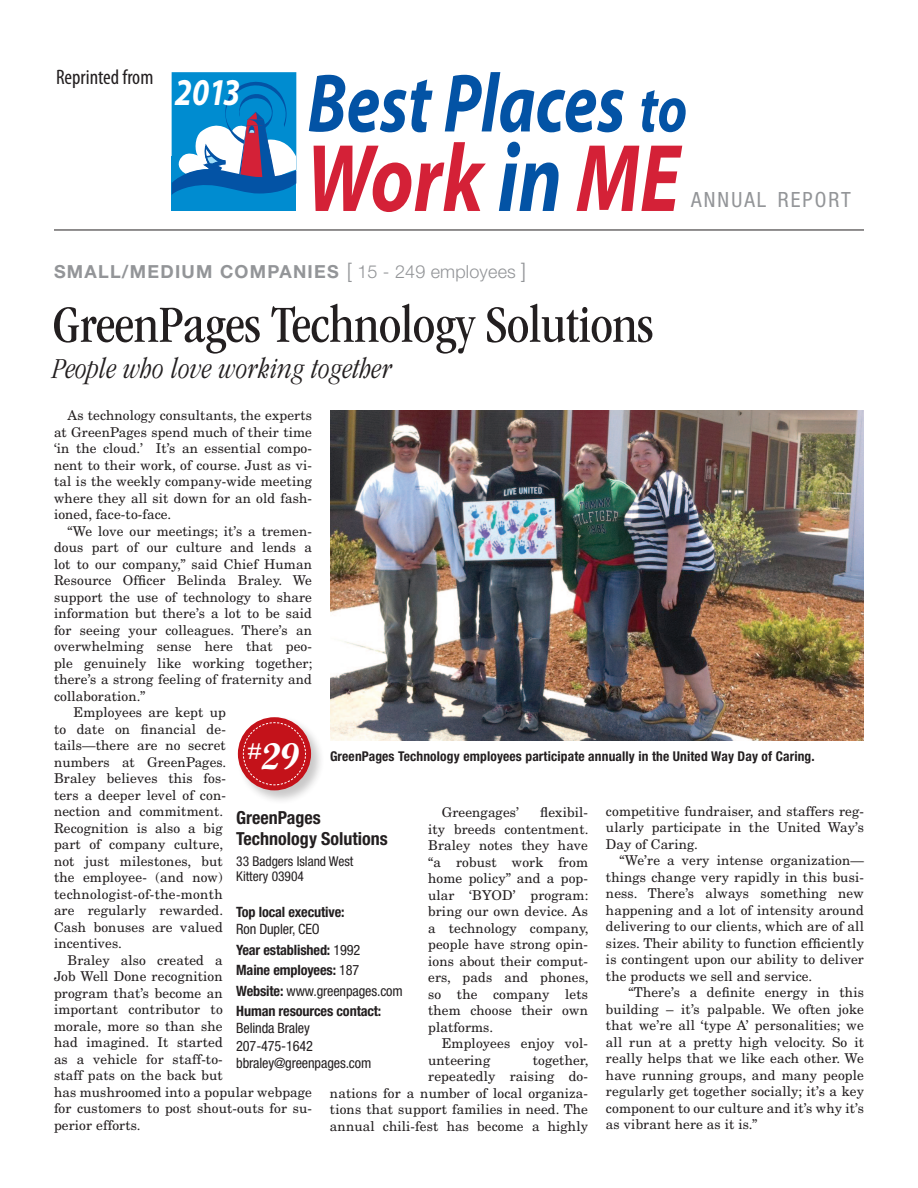
<style>
.page{position:relative;width:918px;height:1188px;background:#fff}
.page>*{position:absolute;margin:0;border:0;box-sizing:border-box;transform-origin:0 0}
.t1{font:condensed 54px "ITC Garamond Std";letter-spacing:-.01em;color:#231f20}
.t2{font:italic 700 38.1px "Myriad Pro";color:#fff;scale:.83 1}
.t3{font:700 37.5px "Script MT Std";color:#fff}
.t4{font:italic 300 condensed 30px "ITC Garamond Std";letter-spacing:.01em;color:#231f20}
.t5{font:condensed 21px "Myriad Pro";color:#231f20}
.t6{font:condensed 21px "Helvetica Neue LT Std";letter-spacing:.1em;color:#939598}
.t7{font:700 18px "Helvetica Neue LT Std";letter-spacing:.07em;color:#939598}
.t8{font:700 condensed 18px/21px "Helvetica Neue LT Std";color:#231f20}
.t9{font:700 condensed 14.25px/20.5px "Helvetica Neue LT Std";letter-spacing:-.01em;color:#231f20}
.t10{font:condensed 14.25px/17.2px "Helvetica Neue LT Std";letter-spacing:-.01em;color:#231f20}
.t11{font:13.5px/16.5px "New Century Schlbk LT Std";letter-spacing:.01em;color:#231f20;text-align:justify}
.t12{font:700 condensed 13.5px "Helvetica Neue LT Std";letter-spacing:.01em;color:#231f20}
.t13{font:condensed 13.5px/15px "Helvetica Neue LT Std";color:#231f20}
.s1{font-weight:300;font-size:21px}
.s2{font-weight:300}
.s3{font-weight:400}
</style>
<div class="page">
<svg style="left:499px;top:142px;width:60px;height:69px"></svg>
<svg style="left:577px;top:146px;width:105px;height:65px"></svg>
<svg style="left:445px;top:72px;width:179px;height:60px"></svg>
<svg style="left:641px;top:90px;width:45px;height:42px"></svg>
<svg style="left:314px;top:142px;width:172px;height:70px"></svg>
<svg style="left:309px;top:75px;width:124px;height:57px"></svg>
<div style="left:172px;top:156px;width:124px;height:55px;background:#008cd0"></div>
<svg style="left:172px;top:72px;width:124px;height:123px"></svg>
<hr style="left:54px;top:230px;width:810px;height:1px;background:#231f20">
<img style="left:330px;top:410px;width:534px;height:331px">
<div style="left:236px;top:715px;width:90px;height:90px;background:#231f20;opacity:.25"></div>
<div style="left:238px;top:717px;width:73px;height:73px;background:#c4121a;border-radius:50%"></div>
<svg style="left:243px;top:722px;width:63px;height:64px"></svg>
<h3 class="t5" style="left:56px;top:65px;width:99px">Reprinted from</h3>
<h2 class="t2" style="left:175px;top:71px;width:80px">2013</h2>
<h3 class="t7" style="left:54px;top:261px;width:474px">SMALL/MEDIUM COMPANIES <span class="s1">[</span> <span class="s2">15 - 249 employees</span> <span class="s1">]</span></h3>
<h1 class="t1" style="left:52px;top:295px;width:602px">GreenPages Technology Solutions</h1>
<h3 class="t4" style="left:52px;top:352px;width:341px">People who love working together</h3>
<h3 class="t6" style="left:691px;top:188px;width:161px">ANNUAL REPORT</h3>
<p class="t11" style="left:54px;top:407px;width:260px;text-indent:14px">As technology consultants, the experts at GreenPages spend much of their time ‘in the cloud.’ It’s an essential compo&shy;nent to their work, of course. Just as vi&shy;tal is the weekly company-wide meeting where they all sit down for an old fash&shy;ioned, face-to-face.</p>
<p class="t11" style="left:68px;top:523px;width:246px">“We love our meetings; it’s a tremen-</p>
<p class="t11" style="left:54px;top:539px;width:259px">dous part of our culture and lends a</p>
<p class="t11" style="left:54px;top:556px;width:259px">lot to our company,” said Chief Human</p>
<p class="t11" style="left:54px;top:572px;width:259px">Resource Officer Belinda Braley. We</p>
<p class="t11" style="left:54px;top:589px;width:260px">support the use of technology to share</p>
<p class="t11" style="left:54px;top:605px;width:259px">information but there’s a lot to be said</p>
<p class="t11" style="left:54px;top:622px;width:259px">for seeing your colleagues. There’s an</p>
<p class="t11" style="left:54px;top:638px;width:260px">overwhelming sense here that peo-</p>
<p class="t11" style="left:54px;top:655px;width:260px">ple genuinely like working together;</p>
<p class="t11" style="left:54px;top:671px;width:260px">there’s a strong feeling of fraternity and</p>
<p class="t11" style="left:54px;top:688px;width:93px">collaboration.”</p>
<p class="t11" style="left:74px;top:704px;width:154px">Employees are kept up</p>
<p class="t11" style="left:54px;top:721px;width:173px">to date on financial de-</p>
<p class="t11" style="left:54px;top:737px;width:173px">tails—there are no secret</p>
<p class="t11" style="left:54px;top:754px;width:174px">numbers at GreenPages.</p>
<p class="t11" style="left:54px;top:770px;width:173px">Braley believes this fos-</p>
<p class="t11" style="left:54px;top:787px;width:173px">ters a deeper level of con-</p>
<p class="t11" style="left:54px;top:803px;width:171px">nection and commitment.</p>
<p class="t11" style="left:54px;top:820px;width:170px">Recognition is also a big</p>
<p class="t11" style="left:54px;top:836px;width:171px">part of company culture,</p>
<p class="t11" style="left:54px;top:853px;width:170px">not just milestones, but</p>
<p class="t11" style="left:54px;top:869px;width:170px">the employee- (and now)</p>
<p class="t11" style="left:54px;top:886px;width:170px">technologist-of-the-month</p>
<p class="t11" style="left:54px;top:902px;width:171px">are regularly rewarded.</p>
<p class="t11" style="left:54px;top:919px;width:170px">Cash bonuses are valued</p>
<p class="t11" style="left:54px;top:935px;width:70px">incentives.</p>
<p class="t11" style="left:68px;top:952px;width:157px">Braley also created a</p>
<p class="t11" style="left:54px;top:968px;width:170px">Job Well Done recognition</p>
<p class="t11" style="left:54px;top:985px;width:170px">program that’s become an</p>
<p class="t11" style="left:54px;top:1001px;width:170px">important contributor to</p>
<p class="t11" style="left:54px;top:1018px;width:170px">morale, more so than she</p>
<p class="t11" style="left:54px;top:1034px;width:170px">had imagined. It started</p>
<p class="t11" style="left:54px;top:1051px;width:170px">as a vehicle for staff-to-</p>
<p class="t11" style="left:54px;top:1067px;width:170px">staff pats on the back but</p>
<p class="t11" style="left:54px;top:1084px;width:260px">has mushroomed into a popular webpage</p>
<p class="t11" style="left:54px;top:1100px;width:259px">for customers to post shout-outs for su-</p>
<p class="t11" style="left:54px;top:1117px;width:88px">perior efforts.</p>
<h3 class="t3" style="left:247px;top:734px;width:55px"><sup>#</sup>29</h3>
<p class="t12" style="left:330px;top:748px;width:486px">GreenPages Technology employees participate annually in the United Way Day of Caring.</p>
<p class="t11" style="left:606px;top:803px;width:260px">competitive fundraiser, and staffers reg&shy;ularly participate in the United Way’s Day of Caring.</p>
<p class="t11" style="left:606px;top:852px;width:260px;text-indent:14px">“We’re a very intense organization— things change very rapidly in this busi&shy;ness. There’s always something new happening and a lot of intensity around delivering to our clients, which are of all sizes. Their ability to function efficiently is contingent upon our ability to deliver the products we sell and service.</p>
<p class="t11" style="left:606px;top:984px;width:260px;text-indent:23px">“There’s a definite energy in this building – it’s palpable. We often joke that we’re all ‘type A’ personalities; we all run at a pretty high velocity. So it really helps that we like each other. We have running groups, and many people regularly get together socially; it’s a key component to our culture and it’s why it’s as vibrant here as it is.”</p>
<p class="t11" style="left:428px;top:804px;width:162px;text-indent:112px">flexibil&shy;ity breeds contentment.<br>Braley notes they have “a robust work from home policy” and a pop&shy;ular ‘BYOD’ program: bring our own device. As a technology company, people have strong opin&shy;ions about their comput&shy;ers, pads and phones, so the company lets them choose their own platforms.</p>
<p class="t11" style="left:428px;top:1035px;width:161px;text-indent:14px">Employees enjoy vol&shy;unteering</p>
<p class="t11" style="left:442px;top:804px;width:79px">Greengages’</p>
<h3 class="t8" style="left:236px;top:807px;width:153px">GreenPages<br>Technology Solutions</h3>
<p class="t13" style="left:236px;top:854px;width:119px">33 Badgers Island West<br>Kittery 03904</p>
<p class="t9" style="left:236px;top:901px;width:110px">Top local executive:</p>
<p class="t9" style="left:236px;top:919px;width:168px"><span class="s3">Ron Dupler, CEO<br></span>Year established: <span class="s3">1992<br></span>Maine employees: <span class="s3">187<br></span>Website: <span class="s3">www.greenpages.com<br></span>Human resources contact:</p>
<p class="t10" style="left:236px;top:1020px;width:137px">Belinda Braley<br>207-475-1642 bbraley@greenpages.com</p>
<p class="t11" style="left:330px;top:1052px;width:260px;text-align:right">together,<br>repeatedly raising do-<br>nations for a number of local organiza&shy;tions that support families in need. The annual chili-fest has become a highly</p>
</div>
